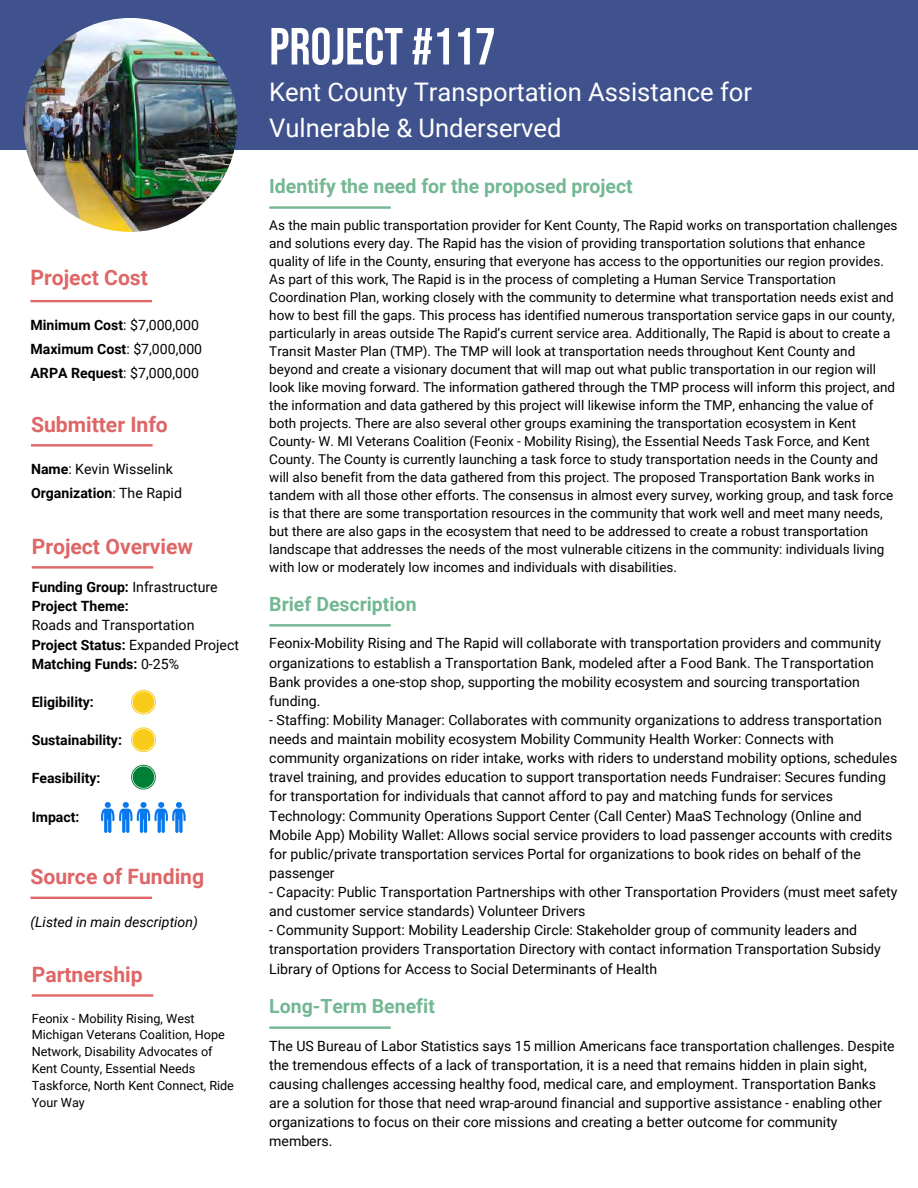
<style>
.page{position:relative;width:918px;height:1188px;background:#fff}
.page>*{position:absolute;margin:0;border:0;box-sizing:border-box;transform-origin:0 0}
.t1{font:52.2px "Bebas Neue";color:#fff}
.t2{font:25.65px/35.5px "Roboto";color:#fff}
.t3{font:700 21.15px "Roboto";color:#df6666}
.t4{font:700 19.5px "Roboto";color:#73b793}
.t5{font:14.1px/19px "Roboto";color:#000}
.t6{font:700 14.1px/19.2px "Roboto";color:#000}
.t7{font:italic 14.1px "Roboto";color:#000}
.t8{font:13.5px/18px "Roboto";color:#000}
.t9{font:12.6px/16.8px "Roboto";color:#000}
.s1{font-weight:400}
.s2{font-weight:700}
</style>
<div class="page">
<div style="left:0;top:0;width:918px;height:150px;background:#40528d"></div>
<hr style="left:269px;top:206px;width:122px;height:3px;background:#73b793">
<hr style="left:269px;top:624px;width:122px;height:2px;background:#73b793">
<img style="left:23px;top:18px;width:214px;height:214px;border-radius:50%">
<hr style="left:269px;top:1026px;width:122px;height:3px;background:#73b793">
<hr style="left:31px;top:444px;width:122px;height:2px;background:#df6666">
<hr style="left:31px;top:300px;width:121px;height:2px;background:#df6666">
<hr style="left:32px;top:566px;width:121px;height:3px;background:#df6666">
<hr style="left:32px;top:994px;width:121px;height:3px;background:#df6666">
<svg style="left:131px;top:765px;width:25px;height:25px"></svg>
<div style="left:133px;top:766px;width:21px;height:22px;background:#008037;border-radius:50%"></div>
<svg style="left:131px;top:727px;width:25px;height:25px"></svg>
<div style="left:133px;top:729px;width:21px;height:22px;background:#f8cc18;border-radius:50%"></div>
<svg style="left:131px;top:690px;width:25px;height:24px"></svg>
<div style="left:133px;top:691px;width:21px;height:22px;background:#f8cc18;border-radius:50%"></div>
<svg style="left:101px;top:802px;width:85px;height:31px"></svg>
<hr style="left:31px;top:897px;width:121px;height:2px;background:#df6666">
<h3 class="t3" style="left:31px;top:265px;width:119px">Project Cost</h3>
<p class="t6" style="left:31px;top:313px;width:173px;line-height:24px">Minimum Cost<span class="s1">: $7,000,000<br></span>Maximum Cost<span class="s1">: $7,000,000</span></p>
<p class="t6" style="left:31px;top:364px;width:170px">ARPA Request<span class="s1">: $7,000,000</span></p>
<h3 class="t3" style="left:31px;top:412px;width:138px">Submitter Info</h3>
<p class="t5" style="left:31px;top:457px;width:152px;line-height:24px"><span class="s2">Name</span>: Kevin Wisselink<br><span class="s2">Organization</span>: The Rapid</p>
<h3 class="t3" style="left:32px;top:534px;width:163px">Project Overview</h3>
<p class="t6" style="left:32px;top:578px;width:188px">Funding Group: <span class="s1">Infrastructure<br></span>Project Theme:</p>
<p class="t5" style="left:32px;top:616px;width:209px">Roads and Transportation<br><span class="s2">Project Status:</span> Expanded Project<br><span class="s2">Matching Funds:</span> 0-25%</p>
<p class="t6" style="left:32px;top:692px;width:64px">Eligibility:</p>
<p class="t6" style="left:32px;top:731px;width:92px">Sustainability:</p>
<p class="t6" style="left:32px;top:769px;width:70px">Feasibility:</p>
<p class="t6" style="left:32px;top:807px;width:49px">Impact:</p>
<h3 class="t3" style="left:31px;top:864px;width:175px">Source of Funding</h3>
<p class="t7" style="left:31px;top:914px;width:169px">(Listed in main description)</p>
<h3 class="t3" style="left:32px;top:962px;width:113px">Partnership</h3>
<p class="t9" style="left:32px;top:1010px;width:204px">Feonix - Mobility Rising, West<br>Michigan Veterans Coalition, Hope<br>Network, Disability Advocates of<br>Kent County, Essential Needs<br>Taskforce, North Kent Connect, Ride<br>Your Way</p>
<h1 class="t1" style="left:269px;top:18px;width:228px">PROJECT #117</h1>
<h2 class="t2" style="left:269px;top:75px;width:484px">Kent County Transportation Assistance for<br>Vulnerable &amp; Underserved</h2>
<h3 class="t4" style="left:269px;top:175px;width:365px">Identify the need for the proposed project</h3>
<p class="t8" style="left:269px;top:216px;width:630px">As the main public transportation provider for Kent County, The Rapid works on transportation challenges and solutions every day. The Rapid has the vision of providing transportation solutions that enhance quality of life in the County, ensuring that everyone has access to the opportunities our region provides.<br>As part of this work, The Rapid is in the process of completing a Human Service Transportation Coordination Plan, working closely with the community to determine what transportation needs exist and how to best fill the gaps. This process has identified numerous transportation service gaps in our county, particularly in areas outside The Rapid’s current service area. Additionally, The Rapid is about to create a Transit Master Plan (TMP). The TMP will look at transportation needs throughout Kent County and beyond and create a visionary document that will map out what public transportation in our region will look like moving forward. The information gathered through the TMP process will inform this project, and the information and data gathered by this project will likewise inform the TMP, enhancing the value of both projects. There are also several other groups examining the transportation ecosystem in Kent County- W. MI Veterans Coalition (Feonix - Mobility Rising), the Essential Needs Task Force, and Kent County. The County is currently launching a task force to study transportation needs in the County and will also benefit from the data gathered from this project. The proposed Transportation Bank works in tandem with all those other efforts. The consensus in almost every survey, working group, and task force is that there are some transportation resources in the community that work well and meet many needs, but there are also gaps in the ecosystem that need to be addressed to create a robust transportation landscape that addresses the needs of the most vulnerable citizens in the community: individuals living with low or moderately low incomes and individuals with disabilities.</p>
<h3 class="t4" style="left:269px;top:593px;width:149px">Brief Description</h3>
<p class="t5" style="left:269px;top:634px;width:613px">Feonix-Mobility Rising and The Rapid will collaborate with transportation providers and community organizations to establish a Transportation Bank, modeled after a Food Bank. The Transportation Bank provides a one-stop shop, supporting the mobility ecosystem and sourcing transportation funding.</p>
<p class="t5" style="left:269px;top:711px;width:629px">- Staffing: Mobility Manager: Collaborates with community organizations to address transportation needs and maintain mobility ecosystem Mobility Community Health Worker: Connects with community organizations on rider intake, works with riders to understand mobility options, schedules travel training, and provides education to support transportation needs Fundraiser: Secures funding for transportation for individuals that cannot afford to pay and matching funds for services Technology: Community Operations Support Center (Call Center) MaaS Technology (Online and Mobile App) Mobility Wallet: Allows social service providers to load passenger accounts with credits for public/private transportation services Portal for organizations to book rides on behalf of the passenger</p>
<p class="t5" style="left:269px;top:883px;width:630px">- Capacity: Public Transportation Partnerships with other Transportation Providers (must meet safety and customer service standards) Volunteer Drivers</p>
<p class="t5" style="left:269px;top:921px;width:613px">- Community Support: Mobility Leadership Circle: Stakeholder group of community leaders and transportation providers Transportation Directory with contact information Transportation Subsidy<br>Library of Options for Access to Social Determinants of Health</p>
<h3 class="t4" style="left:269px;top:995px;width:167px">Long-Term Benefit</h3>
<p class="t5" style="left:269px;top:1036px;width:627px">The US Bureau of Labor Statistics says 15 million Americans face transportation challenges. Despite the tremendous effects of a lack of transportation, it is a need that remains hidden in plain sight, causing challenges accessing healthy food, medical care, and employment. Transportation Banks are a solution for those that need wrap-around financial and supportive assistance - enabling other organizations to focus on their core missions and creating a better outcome for community members.</p>
</div>
